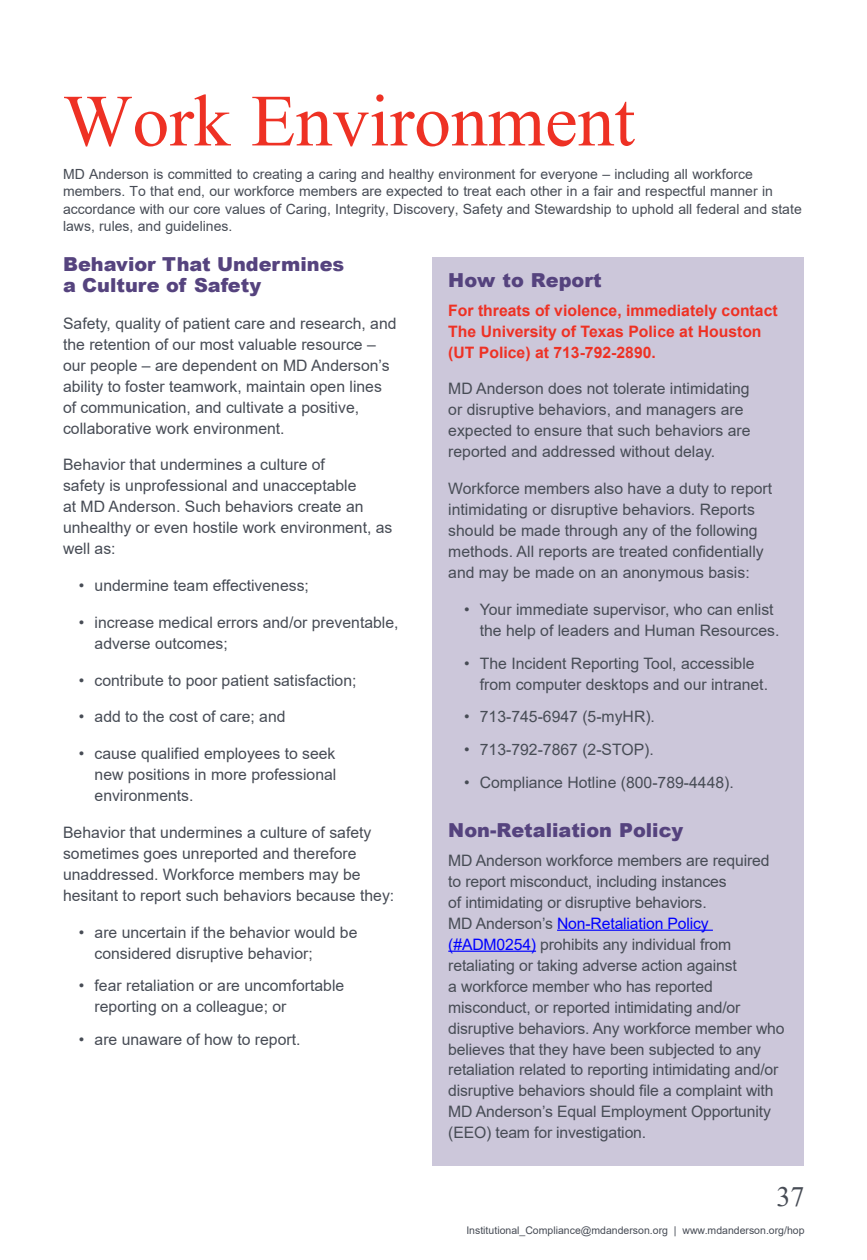
<style>
.page{position:relative;width:867px;height:1260px;background:#fff}
.page>*{position:absolute;margin:0;border:0;box-sizing:border-box;transform-origin:0 0}
.t1{font:73.5px "Times New Roman";color:#ee3124}
.t2{font:28px "Times New Roman";color:#474c55}
.t3{font:900 19.25px/21px "Arial";color:#55437e}
.t4{font:15.75px/21px "Arial";color:#474c55}
.t5{font:700 15.75px/21px "Arial";color:#ee3124}
.t6{font:14px/17.5px "Arial";color:#474c55}
.t7{font:10.5px "Arial";color:#474c55}
.s1{color:#00f}
</style>
<div class="page">
<div style="left:432px;top:257px;width:371px;height:909px;background:#ccc7da"></div>
<hr style="left:557px;top:930px;width:155px;height:1px;background:#00f">
<hr style="left:448px;top:951px;width:88px;height:1px;background:#00f">
<h1 class="t1" style="left:63px;top:69px;width:573px">Work Environment</h1>
<p class="t6" style="left:63px;top:165px;width:740px">MD Anderson is committed to creating a caring and healthy environment for everyone – including all workforce members. To that end, our workforce members are expected to treat each other in a fair and respectful manner in accordance with our core values of Caring, Integrity, Discovery, Safety and Stewardship to uphold all federal and state laws, rules, and guidelines.</p>
<p class="t3" style="left:63px;top:253px;width:283px">Behavior That Undermines a Culture of Safety</p>
<p class="t4" style="left:63px;top:313px;width:335px">Safety, quality of patient care and research, and the retention of our most valuable resource – our people – are dependent on MD Anderson’s ability to foster teamwork, maintain open lines of communication, and cultivate a positive, collaborative work environment.</p>
<p class="t4" style="left:63px;top:454px;width:331px">Behavior that undermines a culture of<br>safety is unprofessional and unacceptable<br>at MD Anderson. Such behaviors create an unhealthy or even hostile work environment, as well as:</p>
<p class="t4" style="left:79px;top:575px;width:231px">• undermine team effectiveness;</p>
<p class="t4" style="left:94px;top:612px;width:305px;text-indent:-16px">• increase medical errors and/or preventable, adverse outcomes;</p>
<p class="t4" style="left:79px;top:670px;width:279px">• contribute to poor patient satisfaction;</p>
<p class="t4" style="left:79px;top:706px;width:208px">• add to the cost of care; and</p>
<p class="t4" style="left:94px;top:743px;width:243px;text-align:justify;text-indent:-16px">• cause qualified employees to seek new positions in more professional environments.</p>
<p class="t4" style="left:63px;top:822px;width:332px">Behavior that undermines a culture of safety sometimes goes unreported and therefore unaddressed. Workforce members may be hesitant to report such behaviors because they:</p>
<p class="t4" style="left:94px;top:921px;width:264px;text-indent:-16px">• are uncertain if the behavior would be considered disruptive behavior;</p>
<p class="t4" style="left:94px;top:975px;width:251px;text-indent:-16px">• fear retaliation or are uncomfortable reporting on a colleague; or</p>
<p class="t4" style="left:79px;top:1029px;width:223px">• are unaware of how to report.</p>
<p class="t3" style="left:448px;top:269px;width:155px">How to Report</p>
<p class="t5" style="left:448px;top:300px;width:331px">For threats of violence, immediately contact<br>The University of Texas Police at Houston (UT Police) at 713-792-2890.</p>
<p class="t4" style="left:448px;top:378px;width:304px">MD Anderson does not tolerate intimidating or disruptive behaviors, and managers are expected to ensure that such behaviors are reported and addressed without delay.</p>
<p class="t4" style="left:448px;top:478px;width:325px">Workforce members also have a duty to report intimidating or disruptive behaviors. Reports should be made through any of the following methods. All reports are treated confidentially and may be made on an anonymous basis:</p>
<p class="t4" style="left:479px;top:599px;width:301px;text-indent:-16px">• Your immediate supervisor, who can enlist the help of leaders and Human Resources.</p>
<p class="t4" style="left:479px;top:652px;width:290px;text-indent:-16px">• The Incident Reporting Tool, accessible from computer desktops and our intranet.</p>
<p class="t4" style="left:464px;top:706px;width:192px">• 713-745-6947 (5-myHR).</p>
<p class="t4" style="left:464px;top:739px;width:191px">• 713-792-7867 (2-STOP).</p>
<p class="t4" style="left:464px;top:772px;width:271px">• Compliance Hotline (800-789-4448).</p>
<p class="t3" style="left:448px;top:819px;width:236px">Non-Retaliation Policy</p>
<p class="t4" style="left:448px;top:849px;width:338px">MD Anderson workforce members are required to report misconduct, including instances<br>of intimidating or disruptive behaviors.<br>MD Anderson’s <span class="s1">Non-Retaliation Policy (#ADM0254)</span> prohibits any individual from retaliating or taking adverse action against<br>a workforce member who has reported misconduct, or reported intimidating and/or disruptive behaviors. Any workforce member who believes that they have been subjected to any retaliation related to reporting intimidating and/or disruptive behaviors should file a complaint with MD Anderson’s Equal Employment Opportunity (EEO) team for investigation.</p>
<h2 class="t2" style="left:776px;top:1177px;width:29px">37</h2>
<p class="t7" style="left:466px;top:1223px;width:339px">Institutional_Compliance@mdanderson.org | www.mdanderson.org/hop</p>
</div>
